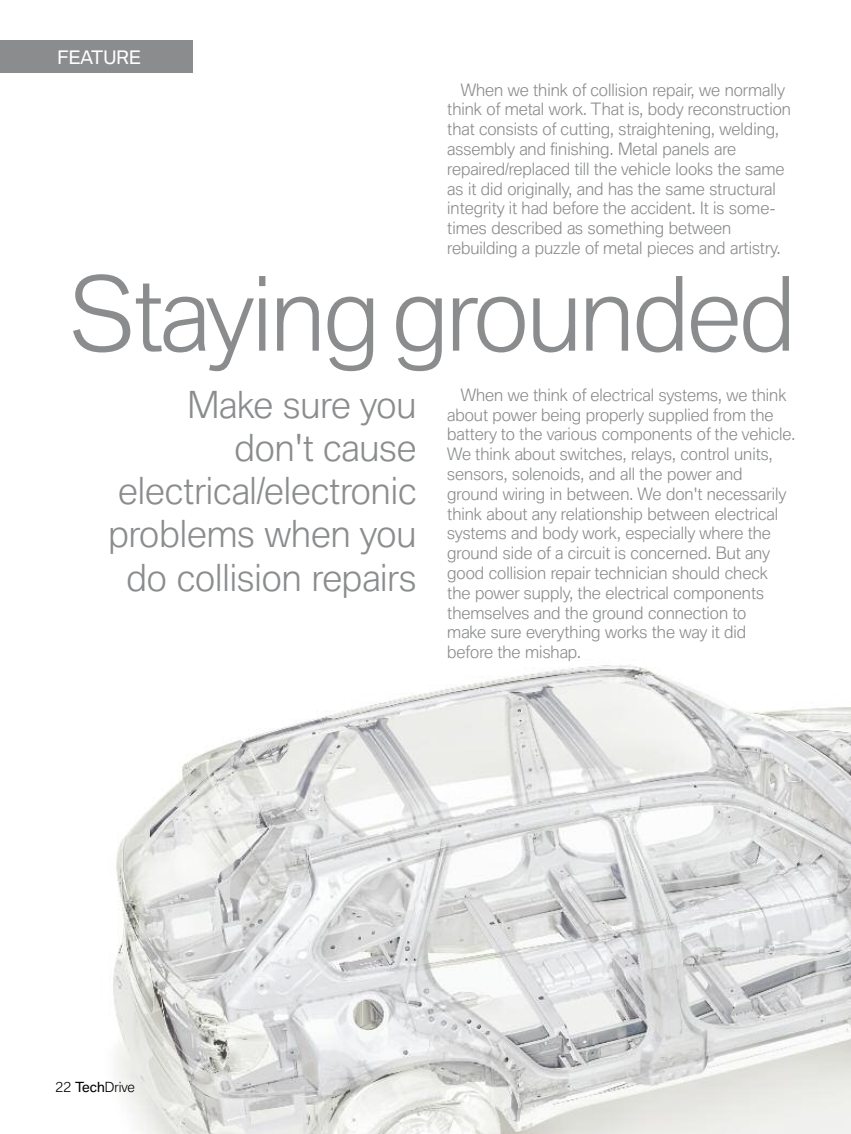
<style>
.page{position:relative;width:851px;height:1134px;background:#fff}
.page>*{position:absolute;margin:0;border:0;box-sizing:border-box;transform-origin:0 0}
.t1{font:300 99px "BMW Type";letter-spacing:-.02em;color:#8a8c8e}
.t2{font:300 36px/43.2px "BMW Type";color:#8a8c8e;text-align:right}
.t3{font:18px "BMW Type";color:#fff}
.t4{font:300 16.5px/19.8px "BMW Type";color:#8a8c8e}
.t5{font:300 13.5px "BMW Type";color:#000}
.s1{font-weight:400}
</style>
<div class="page">
<img style="left:113px;top:665px;width:737px;height:469px">
<div style="left:0;top:41px;width:193px;height:32px;background:#8a8c8e"></div>
<p class="t3" style="left:57px;top:50px;width:85px">FEATURE</p>
<p class="t4" style="left:447px;top:81px;width:345px;text-indent:14px">When we think of collision repair, we normally think of metal work. That is, body reconstruction that consists of cutting, straightening, welding, assembly and finishing. Metal panels are repaired/replaced till the vehicle looks the same as it did originally, and has the same structural integrity it had before the accident. It is some&shy;times described as something between rebuilding a puzzle of metal pieces and artistry.</p>
<h1 class="t1" style="left:70px;top:276px;width:726px">Stayinggrounded</h1>
<h2 class="t2" style="left:108px;top:386px;width:309px">Make sure you don't cause electrical/electronic problems when you do collision repairs</h2>
<p class="t4" style="left:447px;top:386px;width:349px;text-indent:14px">When we think of electrical systems, we think about power being properly supplied from the battery to the various components of the vehicle.<br>We think about switches, relays, control units, sensors, solenoids, and all the power and ground wiring in between. We don't necessarily think about any relationship between electrical systems and body work, especially where the ground side of a circuit is concerned. But any good collision repair technician should check<br>the power supply, the electrical components themselves and the ground connection to<br>make sure everything works the way it did before the mishap.</p>
<p class="t5" style="left:56px;top:1082px;width:81px">22 <span class="s1">Tech</span>Drive</p>
</div>
